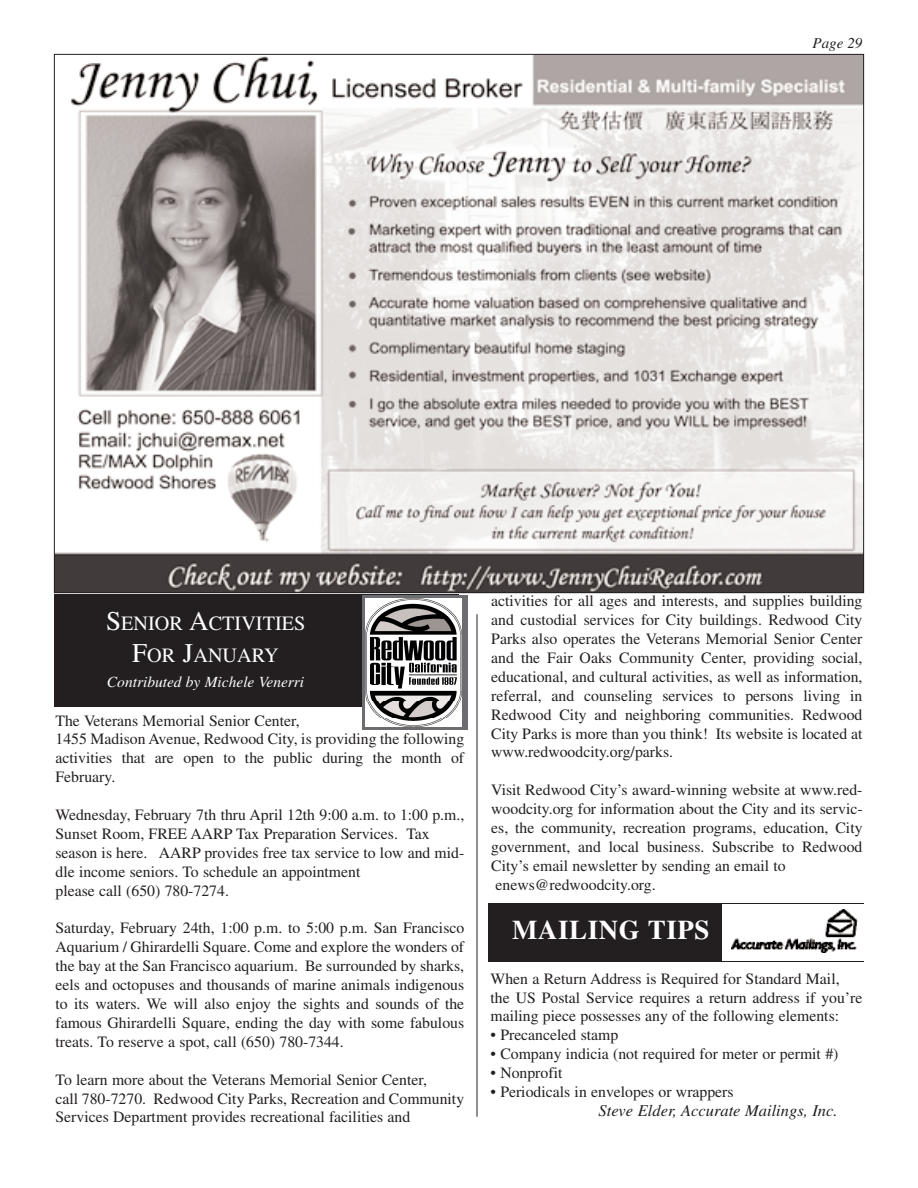
<style>
.page{position:relative;width:918px;height:1188px;background:#fff}
.page>*{position:absolute;margin:0;border:0;box-sizing:border-box;transform-origin:0 0}
.t1{font:700 27px "Times";letter-spacing:.02em;color:#fff}
.t2{font:20.25px/32.4px "Times";color:#fff;text-align:center}
.t3{font:italic 16.5px "Times";color:#231f20}
.t4{font:15.75px/18.9px "Times";color:#231f20}
.t5{font:italic 15.45px "Times";color:#fff}
.t6{font:italic 15px "Times";color:#231f20}
.s1{font-size:27px}
</style>
<div class="page">
<img style="left:56px;top:56px;width:806px;height:535px">
<hr style="left:477px;top:614px;width:1px;height:503px;background:#231f20">
<div style="left:55px;top:595px;width:404px;height:112px;background:#231f20"></div>
<svg style="left:362px;top:596px;width:106px;height:134px;background:#79797c"></svg>
<img style="left:365px;top:599px;width:96px;height:17px">
<img style="left:365px;top:616px;width:96px;height:111px">
<div style="left:488px;top:903px;width:376px;height:59px;background:#231f20"></div>
<div style="left:723px;top:904px;width:141px;height:57px;background:#fff"></div>
<img style="left:731px;top:909px;width:126px;height:43px">
<p class="t6" style="left:813px;top:37px;width:51px">Page 29</p>
<p class="t2" style="left:106px;top:609px;width:201px"><span class="s1">S</span>ENIOR <span class="s1">A</span>CTIVITIES<br><span class="s1">F</span>OR <span class="s1">J</span>ANUARY</p>
<p class="t5" style="left:107px;top:676px;width:199px">Contributed by Michele Venerri</p>
<p class="t4" style="left:56px;top:712px;width:410px">The Veterans Memorial Senior Center,<br>1455 Madison Avenue, Redwood City, is providing the following activities that are open to the public during the month of February.</p>
<p class="t4" style="left:56px;top:807px;width:410px">Wednesday, February 7th thru April 12th 9:00 a.m. to 1:00 p.m., Sunset Room, FREE AARP Tax Preparation Services. Tax season is here. AARP provides free tax service to low and mid&shy;dle income seniors. To schedule an appointment<br>please call (650) 780-7274.</p>
<p class="t4" style="left:56px;top:920px;width:410px;text-align:justify">Saturday, February 24th, 1:00 p.m. to 5:00 p.m. San Francisco Aquarium / Ghirardelli Square. Come and explore the wonders of the bay at the San Francisco aquarium. Be surrounded by sharks, eels and octopuses and thousands of marine animals indigenous to its waters. We will also enjoy the sights and sounds of the famous Ghirardelli Square, ending the day with some fabulous treats. To reserve a spot, call (650) 780-7344.</p>
<p class="t4" style="left:56px;top:1071px;width:410px">To learn more about the Veterans Memorial Senior Center,<br>call 780-7270. Redwood City Parks, Recreation and Community<br>Services Department provides recreational facilities and</p>
<p class="t4" style="left:491px;top:593px;width:373px;text-align:justify">activities for all ages and interests, and supplies building and custodial services for City buildings. Redwood City Parks also operates the Veterans Memorial Senior Center and the Fair Oaks Community Center, providing social, educational, and cultural activities, as well as information, referral, and counseling services to persons living in Redwood City and neighboring communities. Redwood City Parks is more than you think! Its website is located at www.redwoodcity.org/parks.</p>
<p class="t4" style="left:491px;top:782px;width:373px">Visit Redwood City’s award-winning website at www.red&shy;woodcity.org for information about the City and its servic&shy;es, the community, recreation programs, education, City government, and local business. Subscribe to Redwood City’s email newsletter by sending an email to enews@redwoodcity.org.</p>
<h1 class="t1" style="left:512px;top:914px;width:199px">MAILING TIPS</h1>
<p class="t4" style="left:490px;top:971px;width:373px">When a Return Address is Required for Standard Mail, the US Postal Service requires a return address if you’re mailing piece possesses any of the following elements:</p>
<p class="t4" style="left:490px;top:1027px;width:129px">• Precanceled stamp</p>
<p class="t4" style="left:490px;top:1046px;width:349px">• Company indicia (not required for meter or permit #)</p>
<p class="t4" style="left:490px;top:1065px;width:73px">• Nonprofit</p>
<p class="t4" style="left:490px;top:1084px;width:245px">• Periodicals in envelopes or wrappers</p>
<p class="t3" style="left:598px;top:1105px;width:241px">Steve Elder, Accurate Mailings, Inc.</p>
</div>
